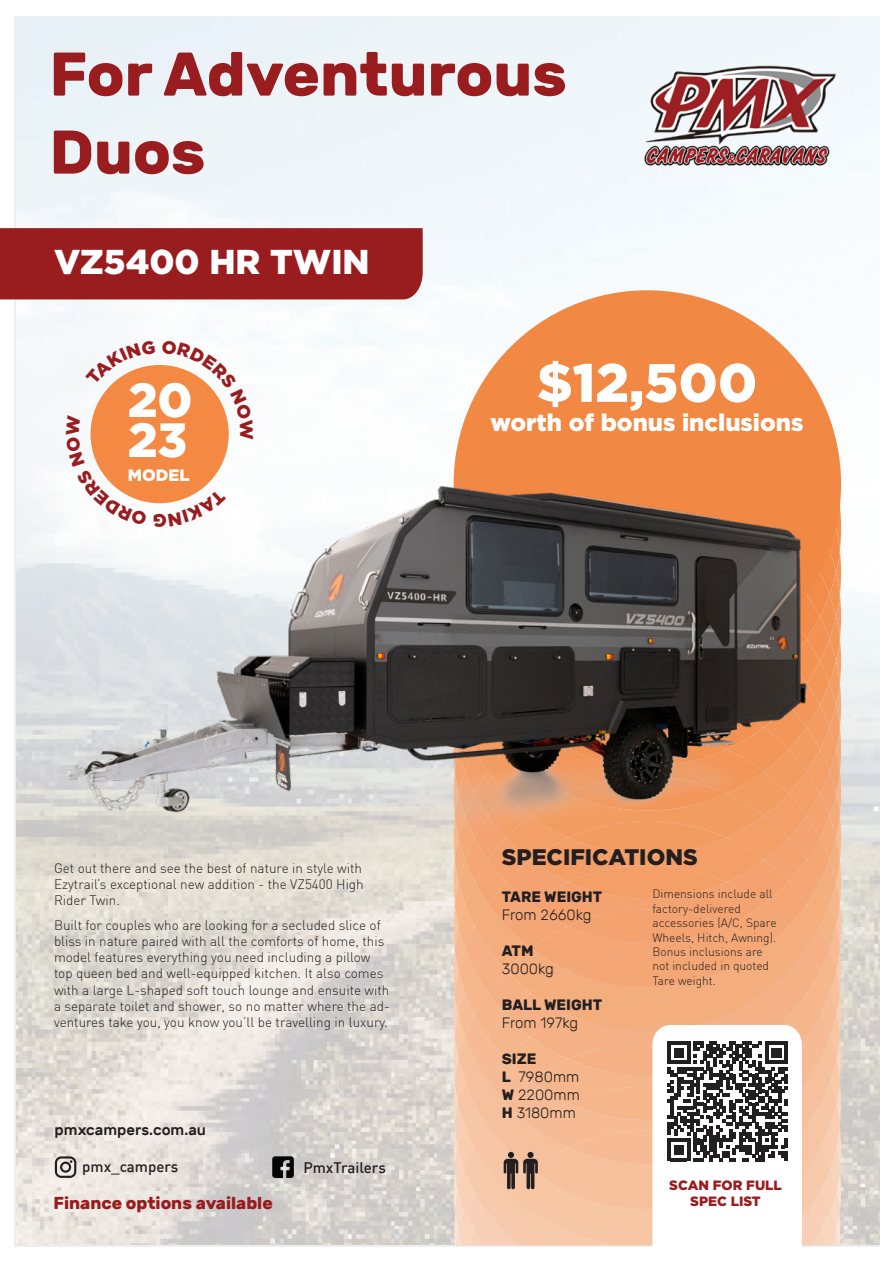
<style>
.page{position:relative;width:893px;height:1263px;background:#fff}
.page>*{position:absolute;margin:0;border:0;box-sizing:border-box;transform-origin:0 0}
.t1{font:700 61.5px "Rubik";color:#991c1f}
.t2{font:900 54px "Gotham";color:#fff}
.t3{font:900 48px "Gotham";color:#fff}
.t4{font:900 34.5px "Gotham";color:#fff}
.t5{font:900 24px "Gotham";color:#fff}
.t6{font:900 22.5px "Gotham";color:#231f20}
.t7{font:700 17.25px "Rubik";color:#991b1e}
.t8{font:900 16.5px "Gotham";color:#fff}
.t9{font:300 15px "Rubik";color:#231f20}
.t10{font:700 15px "Rubik";color:#231f20}
.t11{font:500 15px "DIN";color:#231f20}
.t12{font:500 15px "Rubik";color:#231f20}
.t13{font:300 13.5px/16.2px "DIN";color:#231f20}
.t14{font:900 13.5px "Gotham";color:#991c1f}
.t15{font:300 12px "DIN";color:#231f20}
.s1{font-weight:700}
</style>
<div class="page">
<img style="left:17px;top:16px;width:862px;height:1176px">
<img style="left:17px;top:1192px;width:862px;height:53px">
<svg style="left:454px;top:334px;width:387px;height:177px"></svg>
<svg style="left:455px;top:379px;width:385px;height:132px"></svg>
<div style="left:454px;top:290px;width:387px;height:388px;background:#f18843;border-radius:50%"></div>
<div style="left:0;top:228px;width:423px;height:71px;background:#991c1f"></div>
<div style="left:91px;top:365px;width:138px;height:138px;background:#f38943;border-radius:50%"></div>
<img style="left:64px;top:412px;width:614px;height:440px">
<svg style="left:55px;top:1156px;width:21px;height:22px"></svg>
<svg style="left:272px;top:1156px;width:22px;height:22px"></svg>
<img style="left:630px;top:58px;width:209px;height:114px">
<svg style="left:454px;top:511px;width:387px;height:736px"></svg>
<div style="left:527px;top:1152px;width:7px;height:6px;background:#231f20;border-radius:50%"></div>
<svg style="left:85px;top:340px;width:70px;height:45px"></svg>
<svg style="left:162px;top:340px;width:91px;height:100px"></svg>
<svg style="left:154px;top:489px;width:72px;height:38px"></svg>
<svg style="left:66px;top:416px;width:81px;height:110px"></svg>
<p class="t1" style="left:50px;top:38px;width:519px">For Adventurous</p>
<p class="t1" style="left:50px;top:116px;width:157px">Duos</p>
<p class="t4" style="left:54px;top:241px;width:317px">VZ5400 HR TWIN</p>
<p class="t3" style="left:128px;top:372px;width:66px">20</p>
<p class="t3" style="left:128px;top:413px;width:61px">23</p>
<p class="t8" style="left:128px;top:466px;width:63px">MODEL</p>
<p class="t2" style="left:537px;top:351px;width:222px">$12,500</p>
<p class="t5" style="left:490px;top:408px;width:314px">worth of bonus inclusions</p>
<p class="t13" style="left:54px;top:859px;width:311px">Get out there and see the best of nature in style with<br>Ezytrail’s exceptional new addition - the VZ5400 High<br>Rider Twin.</p>
<p class="t13" style="left:54px;top:917px;width:337px">Built for couples who are looking for a secluded slice of bliss in nature paired with all the comforts of home, this model features everything you need including a pillow top queen bed and well-equipped kitchen. It also comes with a large L-shaped soft touch lounge and ensuite with a separate toilet and shower, so no matter where the ad&shy;ventures take you, you know you’ll be travelling in luxury.</p>
<p class="t12" style="left:55px;top:1121px;width:153px">pmxcampers.com.au</p>
<p class="t11" style="left:82px;top:1157px;width:98px">pmx_campers</p>
<p class="t7" style="left:53px;top:1192px;width:221px">Finance options available</p>
<p class="t11" style="left:303px;top:1158px;width:84px">PmxTrailers</p>
<p class="t6" style="left:502px;top:844px;width:197px">SPECIFICATIONS</p>
<p class="t15" style="left:652px;top:887px;width:122px">Dimensions include all</p>
<p class="t15" style="left:652px;top:901px;width:90px">factory-delivered</p>
<p class="t15" style="left:652px;top:915px;width:126px">accessories (A/C, Spare</p>
<p class="t15" style="left:652px;top:930px;width:125px">Wheels, Hitch, Awning).</p>
<p class="t15" style="left:652px;top:944px;width:112px">Bonus inclusions are</p>
<p class="t15" style="left:652px;top:959px;width:118px">not included in quoted</p>
<p class="t15" style="left:652px;top:973px;width:65px">Tare weight.</p>
<p class="t10" style="left:502px;top:887px;width:102px">TARE WEIGHT</p>
<p class="t9" style="left:502px;top:906px;width:91px">From 2660kg</p>
<p class="t10" style="left:502px;top:941px;width:33px">ATM</p>
<p class="t9" style="left:502px;top:960px;width:54px">3000kg</p>
<p class="t10" style="left:502px;top:995px;width:102px">BALL WEIGHT</p>
<p class="t9" style="left:502px;top:1014px;width:78px">From 197kg</p>
<p class="t10" style="left:502px;top:1049px;width:36px">SIZE</p>
<p class="t9" style="left:502px;top:1068px;width:79px"><span class="s1">L</span> 7980mm</p>
<p class="t9" style="left:502px;top:1086px;width:79px"><span class="s1">W</span> 2200mm</p>
<p class="t9" style="left:502px;top:1104px;width:76px"><span class="s1">H</span> 3180mm</p>
<p class="t14" style="left:669px;top:1177px;width:114px">SCAN FOR FULL</p>
<p class="t14" style="left:690px;top:1194px;width:72px">SPEC LIST</p>
</div>
